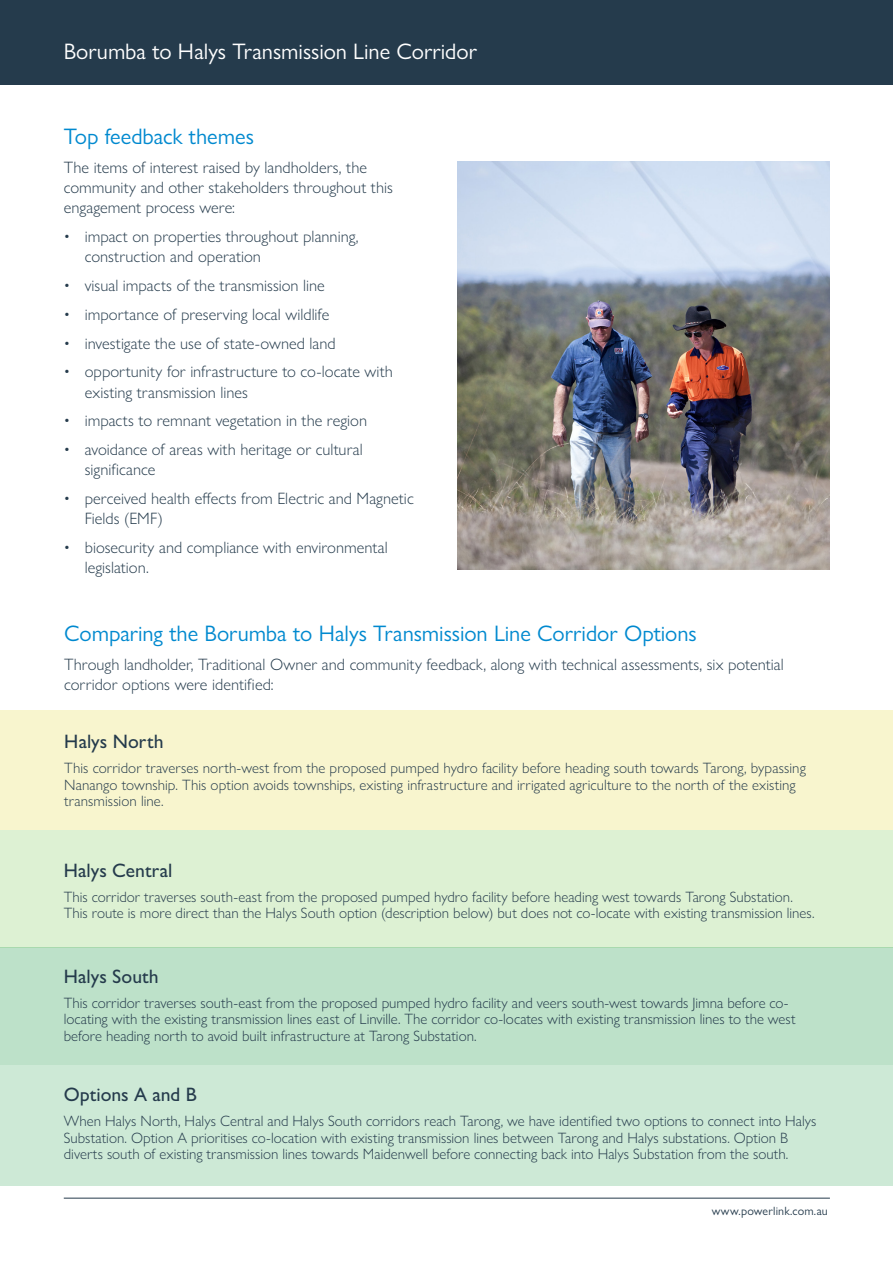
<style>
.page{position:relative;width:893px;height:1263px;background:#fff}
.page>*{position:absolute;margin:0;border:0;box-sizing:border-box;transform-origin:0 0}
.body_copy_small{font:22.5px "Gill Sans Nova";letter-spacing:-.005em;color:#0089cf}
.t1{font:22.5px "Gill Sans Nova";color:#fff}
.t2{font:500 19.5px "Gill Sans Nova";color:#253b4c}
.Body_Copy{font:300 16.5px/20.2px "Gill Sans Nova";color:#253b4c}
.Body_Copy-2{font:300 15px/16.5px "Gill Sans Nova";color:#253b4c}
.t3{font:12px "Gill Sans Nova";letter-spacing:.015em;color:#253b4c}
</style>
<div class="page">
<hr style="left:64px;top:1198px;width:766px;height:1px;background:#253b4c">
<div style="left:0;top:0;width:893px;height:84px;background:#253b4c"></div>
<img style="left:457px;top:162px;width:372px;height:408px">
<div style="left:0;top:710px;width:892px;height:120px;background:#f8f5ce"></div>
<div style="left:0;top:830px;width:892px;height:117px;background:#ddf1d3"></div>
<div style="left:0;top:947px;width:892px;height:118px;background:#bde1c9"></div>
<div style="left:0;top:1065px;width:892px;height:120px;background:#cde9d6"></div>
<h2 class="t1" style="left:64px;top:38px;width:415px">Borumba to Halys Transmission Line Corridor</h2>
<p class="body_copy_small" style="left:64px;top:123px;width:192px">Top feedback themes</p>
<p class="Body_Copy" style="left:64px;top:157px;width:331px">The items of interest raised by landholders, the community and other stakeholders throughout this engagement process were:</p>
<p class="Body_Copy" style="left:85px;top:226px;width:275px;text-indent:-21px">• impact on properties throughout planning, construction and operation</p>
<p class="Body_Copy" style="left:64px;top:275px;width:263px">• visual impacts of the transmission line</p>
<p class="Body_Copy" style="left:64px;top:304px;width:267px">• importance of preserving local wildlife</p>
<p class="Body_Copy" style="left:64px;top:333px;width:274px">• investigate the use of state-owned land</p>
<p class="Body_Copy" style="left:85px;top:361px;width:309px;text-indent:-21px">• opportunity for infrastructure to co-locate with existing transmission lines</p>
<p class="Body_Copy" style="left:64px;top:410px;width:305px">• impacts to remnant vegetation in the region</p>
<p class="Body_Copy" style="left:85px;top:439px;width:279px;text-indent:-21px">• avoidance of areas with heritage or cultural significance</p>
<p class="Body_Copy" style="left:85px;top:488px;width:330px;text-indent:-21px">• perceived health effects from Electric and Magnetic<br>Fields (EMF)</p>
<p class="Body_Copy" style="left:85px;top:537px;width:305px;text-indent:-21px">• biosecurity and compliance with environmental legislation.</p>
<p class="body_copy_small" style="left:64px;top:619px;width:634px">Comparing the Borumba to Halys Transmission Line Corridor Options</p>
<p class="Body_Copy" style="left:64px;top:654px;width:721px">Through landholder, Traditional Owner and community feedback, along with technical assessments, six potential corridor options were identified:</p>
<h2 class="t2" style="left:64px;top:730px;width:101px">Halys North</h2>
<p class="Body_Copy-2" style="left:64px;top:760px;width:743px">This corridor traverses north-west from the proposed pumped hydro facility before heading south towards Tarong, bypassing<br>Nanango township. This option avoids townships, existing infrastructure and irrigated agriculture to the north of the existing transmission line.</p>
<h2 class="t2" style="left:64px;top:858px;width:110px">Halys Central</h2>
<p class="Body_Copy-2" style="left:64px;top:888px;width:752px">This corridor traverses south-east from the proposed pumped hydro facility before heading west towards Tarong Substation.<br>This route is more direct than the Halys South option (description below) but does not co-locate with existing transmission lines.</p>
<h2 class="t2" style="left:64px;top:964px;width:96px">Halys South</h2>
<p class="Body_Copy-2" style="left:64px;top:994px;width:733px">This corridor traverses south-east from the proposed pumped hydro facility and veers south-west towards Jimna before co&shy;locating with the existing transmission lines east of Linville. The corridor co-locates with existing transmission lines to the west before heading north to avoid built infrastructure at Tarong Substation.</p>
<h2 class="t2" style="left:64px;top:1083px;width:135px">Options A and B</h2>
<p class="Body_Copy-2" style="left:64px;top:1113px;width:754px">When Halys North, Halys Central and Halys South corridors reach Tarong, we have identified two options to connect into Halys<br>Substation. Option A prioritises co-location with existing transmission lines between Tarong and Halys substations. Option B diverts south of existing transmission lines towards Maidenwell before connecting back into Halys Substation from the south.</p>
<p class="t3" style="left:712px;top:1203px;width:118px">www.powerlink.com.au</p>
</div>
